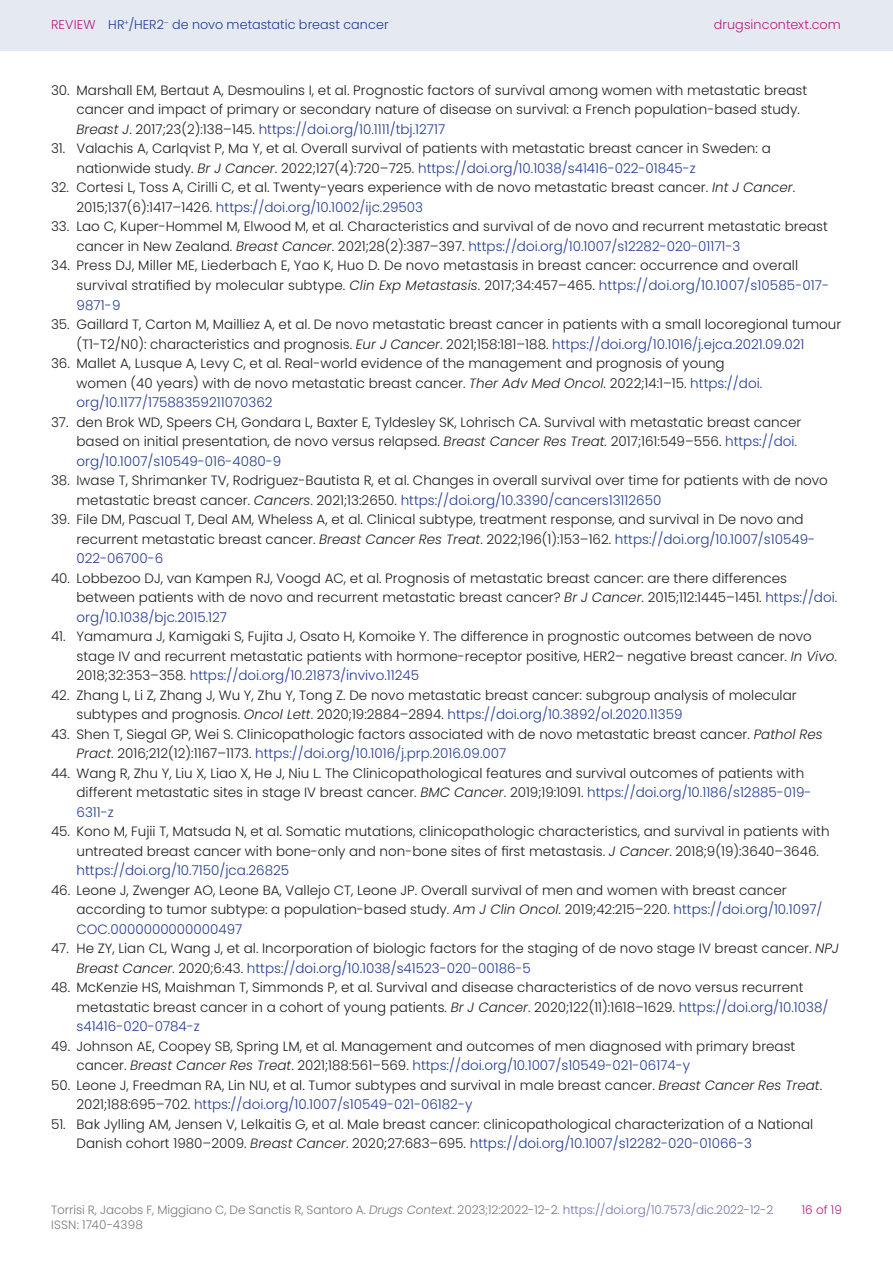
<style>
.page{position:relative;width:893px;height:1263px;background:#fff}
.page>*{position:absolute;margin:0;border:0;box-sizing:border-box;transform-origin:0 0}
.t1{font:300 13.5px/19.5px "Poppins";color:#231f20}
.t2{font:300 12.75px "Poppins";letter-spacing:.01em;color:#243d91}
.t3{font:300 12.75px "Poppins";letter-spacing:.01em;color:#b21f81}
.t4{font:300 12px "Poppins";letter-spacing:-.005em;color:#7c7878}
.t5{font:300 12px "Poppins";letter-spacing:.015em;color:#7c7878}
.t6{font:300 12px "Poppins";color:#b21f81}
.s1{color:#b21f81}
.s2{font-style:italic}
.s3{color:#243d91}
.s4{color:#7376b2}
</style>
<div class="page">
<div style="left:0;top:0;width:893px;height:51px;background:#e5eaf2"></div>
<p class="t2" style="left:51px;top:17px;width:339px"><span class="s1">REVIEW</span> HR<sup>+</sup>/HER2<sup>–</sup> de novo metastatic breast cancer</p>
<p class="t3" style="left:714px;top:17px;width:129px">drugsincontext.com</p>
<p class="t1" style="left:77px;top:81px;width:732px;text-indent:-25px">30. Marshall EM, Bertaut A, Desmoulins I, et al. Prognostic factors of survival among women with metastatic breast cancer and impact of primary or secondary nature of disease on survival: a French population-based study.<br><span class="s2">Breast J</span>. 2017;23(2):138–145. <span class="s3">https://doi.org/10.1111/tbj.12717</span></p>
<p class="t1" style="left:77px;top:139px;width:696px;text-indent:-25px">31. Valachis A, Carlqvist P, Ma Y, et al. Overall survival of patients with metastatic breast cancer in Sweden: a nationwide study. <span class="s2">Br J Cancer</span>. 2022;127(4):720–725. <span class="s3">https://doi.org/10.1038/s41416-022-01845-z</span></p>
<p class="t1" style="left:77px;top:178px;width:720px;text-indent:-25px">32. Cortesi L, Toss A, Cirilli C, et al. Twenty-years experience with de novo metastatic breast cancer. <span class="s2">Int J Cancer</span>.<br>2015;137(6):1417–1426. <span class="s3">https://doi.org/10.1002/ijc.29503</span></p>
<p class="t1" style="left:77px;top:217px;width:753px;text-indent:-25px">33. Lao C, Kuper-Hommel M, Elwood M, et al. Characteristics and survival of de novo and recurrent metastatic breast cancer in New Zealand. <span class="s2">Breast Cancer</span>. 2021;28(2):387–397. <span class="s3">https://doi.org/10.1007/s12282-020-01171-3</span></p>
<p class="t1" style="left:77px;top:256px;width:754px;text-indent:-25px">34. Press DJ, Miller ME, Liederbach E, Yao K, Huo D. De novo metastasis in breast cancer: occurrence and overall survival stratified by molecular subtype. <span class="s2">Clin Exp Metastasis</span>. 2017;34:457–465. <span class="s3">https://doi.org/10.1007/s10585-017-<br>9871-9</span></p>
<p class="t1" style="left:77px;top:315px;width:766px;text-indent:-25px">35. Gaillard T, Carton M, Mailliez A, et al. De novo metastatic breast cancer in patients with a small locoregional tumour (T1-T2/N0): characteristics and prognosis. <span class="s2">Eur J Cancer</span>. 2021;158:181–188. <span class="s3">https://doi.org/10.1016/j.ejca.2021.09.021</span></p>
<p class="t1" style="left:77px;top:354px;width:687px;text-indent:-25px">36. Mallet A, Lusque A, Levy C, et al. Real-world evidence of the management and prognosis of young women (40 years) with de novo metastatic breast cancer. <span class="s2">Ther Adv Med Oncol</span>. 2022;14:1–15. <span class="s3">https://doi. org/10.1177/17588359211070362</span></p>
<p class="t1" style="left:77px;top:412px;width:726px;text-indent:-25px">37. den Brok WD, Speers CH, Gondara L, Baxter E, Tyldesley SK, Lohrisch CA. Survival with metastatic breast cancer based on initial presentation, de novo versus relapsed. <span class="s2">Breast Cancer Res Treat.</span> 2017;161:549–556. <span class="s3">https://doi. org/10.1007/s10549-016-4080-9</span></p>
<p class="t1" style="left:77px;top:471px;width:753px;text-indent:-25px">38. Iwase T, Shrimanker TV, Rodriguez-Bautista R, et al. Changes in overall survival over time for patients with de novo metastatic breast cancer. <span class="s2">Cancers</span>. 2021;13:2650. <span class="s3">https://doi.org/10.3390/cancers13112650</span></p>
<p class="t1" style="left:77px;top:510px;width:740px;text-indent:-25px">39. File DM, Pascual T, Deal AM, Wheless A, et al. Clinical subtype, treatment response, and survival in De novo and recurrent metastatic breast cancer. <span class="s2">Breast Cancer Res Treat</span>. 2022;196(1):153–162. <span class="s3">https://doi.org/10.1007/s10549-<br>022-06700-6</span></p>
<p class="t1" style="left:77px;top:568px;width:762px;text-indent:-25px">40. Lobbezoo DJ, van Kampen RJ, Voogd AC, et al. Prognosis of metastatic breast cancer: are there differences between patients with de novo and recurrent metastatic breast cancer? <span class="s2">Br J Cancer</span>. 2015;112:1445–1451. <span class="s3">https://doi. org/10.1038/bjc.2015.127</span></p>
<p class="t1" style="left:77px;top:627px;width:762px;text-indent:-25px">41. Yamamura J, Kamigaki S, Fujita J, Osato H, Komoike Y. The difference in prognostic outcomes between de novo stage IV and recurrent metastatic patients with hormone-receptor positive, HER2– negative breast cancer. <span class="s2">In Vivo</span>.<br>2018;32:353–358. <span class="s3">https://doi.org/10.21873/invivo.11245</span></p>
<p class="t1" style="left:77px;top:685px;width:722px;text-indent:-25px">42. Zhang L, Li Z, Zhang J, Wu Y, Zhu Y, Tong Z. De novo metastatic breast cancer: subgroup analysis of molecular subtypes and prognosis. <span class="s2">Oncol Lett</span>. 2020;19:2884–2894. <span class="s3">https://doi.org/10.3892/ol.2020.11359</span></p>
<p class="t1" style="left:77px;top:724px;width:748px;text-indent:-25px">43. Shen T, Siegal GP, Wei S. Clinicopathologic factors associated with de novo metastatic breast cancer. <span class="s2">Pathol Res<br>Pract</span>. 2016;212(12):1167–1173. <span class="s3">https://doi.org/10.1016/j.prp.2016.09.007</span></p>
<p class="t1" style="left:77px;top:763px;width:736px;text-indent:-25px">44. Wang R, Zhu Y, Liu X, Liao X, He J, Niu L. The Clinicopathological features and survival outcomes of patients with different metastatic sites in stage IV breast cancer. <span class="s2">BMC Cancer</span>. 2019;19:1091. <span class="s3">https://doi.org/10.1186/s12885-019-<br>6311-z</span></p>
<p class="t1" style="left:77px;top:822px;width:754px;text-indent:-25px">45. Kono M, Fujii T, Matsuda N, et al. Somatic mutations, clinicopathologic characteristics, and survival in patients with untreated breast cancer with bone-only and non-bone sites of first metastasis. <span class="s2">J Cancer</span>. 2018;9(19):3640–3646. <span class="s3">https://doi.org/10.7150/jca.26825</span></p>
<p class="t1" style="left:77px;top:880px;width:748px;text-indent:-25px">46. Leone J, Zwenger AO, Leone BA, Vallejo CT, Leone JP. Overall survival of men and women with breast cancer according to tumor subtype: a population-based study. <span class="s2">Am J Clin Oncol</span>. 2019;42:215–220. <span class="s3">https://doi.org/10.1097/<br>COC.0000000000000497</span></p>
<p class="t1" style="left:77px;top:939px;width:764px;text-indent:-25px">47. He ZY, Lian CL, Wang J, et al. Incorporation of biologic factors for the staging of de novo stage IV breast cancer. <span class="s2">NPJ<br>Breast Cancer</span>. 2020;6:43. <span class="s3">https://doi.org/10.1038/s41523-020-00186-5</span></p>
<p class="t1" style="left:77px;top:978px;width:753px;text-indent:-25px">48. McKenzie HS, Maishman T, Simmonds P, et al. Survival and disease characteristics of de novo versus recurrent metastatic breast cancer in a cohort of young patients. <span class="s2">Br J Cancer</span>. 2020;122(11):1618–1629. <span class="s3">https://doi.org/10.1038/ s41416-020-0784-z</span></p>
<p class="t1" style="left:77px;top:1036px;width:720px;text-indent:-25px">49. Johnson AE, Coopey SB, Spring LM, et al. Management and outcomes of men diagnosed with primary breast cancer. <span class="s2">Breast Cancer Res Treat</span>. 2021;188:561–569. <span class="s3">https://doi.org/10.1007/s10549-021-06174-y</span></p>
<p class="t1" style="left:77px;top:1075px;width:747px;text-indent:-25px">50. Leone J, Freedman RA, Lin NU, et al. Tumor subtypes and survival in male breast cancer. <span class="s2">Breast Cancer Res Treat</span>.<br>2021;188:695–702. <span class="s3">https://doi.org/10.1007/s10549-021-06182-y</span></p>
<p class="t1" style="left:77px;top:1114px;width:738px;text-indent:-25px">51. Bak Jylling AM, Jensen V, Lelkaitis G, et al. Male breast cancer: clinicopathological characterization of a National<br>Danish cohort 1980–2009. <span class="s2">Breast Cancer</span>. 2020;27:683–695. <span class="s3">https://doi.org/10.1007/s12282-020-01066-3</span></p>
<p class="t4" style="left:51px;top:1203px;width:724px">Torrisi R, Jacobs F, Miggiano C, De Sanctis R, Santoro A. <span class="s2">Drugs Context</span>. 2023;12:2022-12-2. <span class="s4">https://doi.org/10.7573/dic.2022-12-2</span></p>
<p class="t6" style="left:802px;top:1203px;width:42px">16 of 19</p>
<p class="t5" style="left:51px;top:1218px;width:93px">ISSN: 1740-4398</p>
</div>
